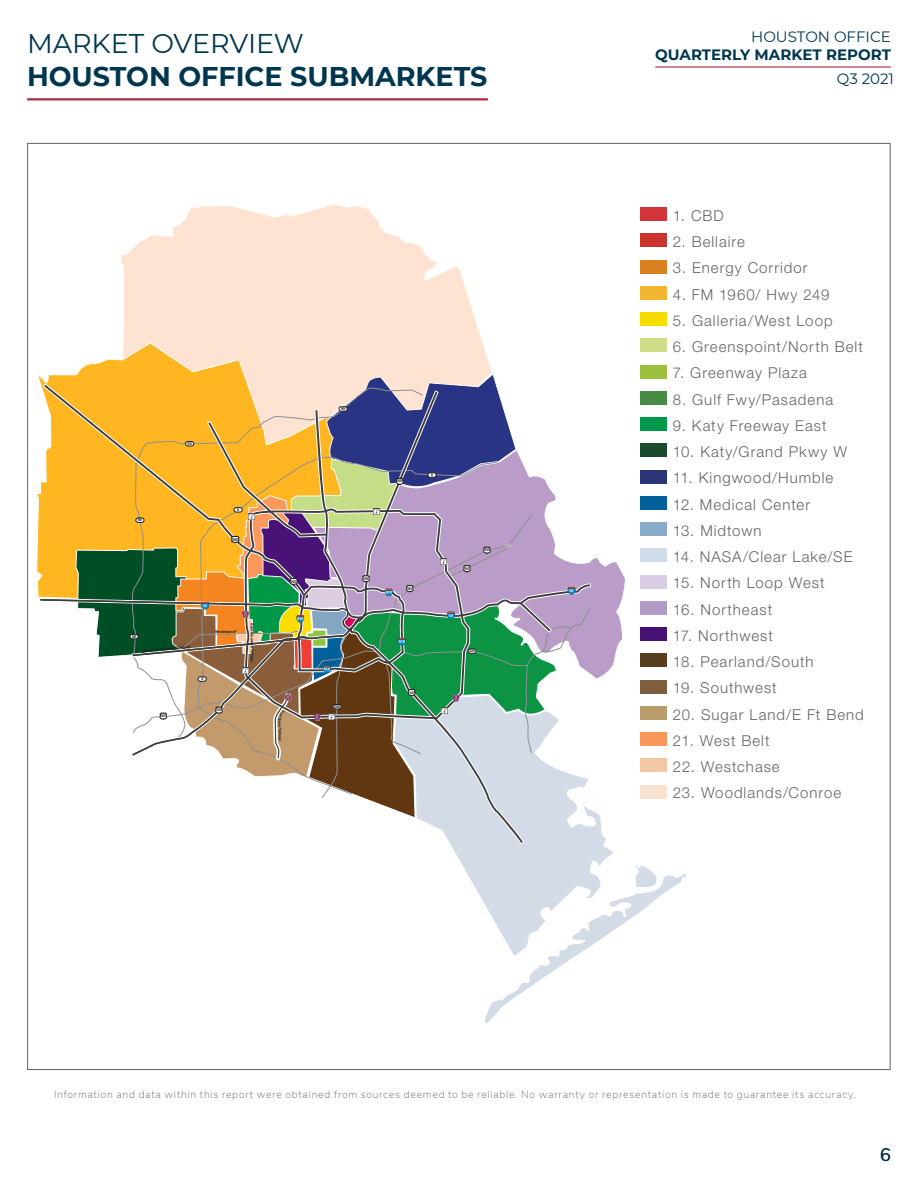
<style>
.page{position:relative;width:918px;height:1188px;background:#fff}
.page>*{position:absolute;margin:0;border:0;box-sizing:border-box;transform-origin:0 0}
.U_-_Page_lines{font:700 27px/32.4px "Montserrat";color:#01364f}
.Body_Headers{font:18px "Nunito Sans";color:#01364f}
.t1{font:300 15px "Helvetica Neue LT Std";letter-spacing:.065em;color:#62656a}
.U_-_Page_lines-2{font:700 15px/18px "Montserrat";color:#01364f;text-align:right}
.U_-_Page_lines-3{font:15px "Montserrat";letter-spacing:-.005em;color:#01364f}
.t2{font:200 10.5px "Nunito Sans";letter-spacing:.07em;color:#62656a}
.t3{font:700 3.75px "Helvetica Neue";color:#231f20}
.t4{font:700 3.75px "Helvetica Neue";color:#fff}
.s1{font-weight:400}
</style>
<div class="page">
<hr style="left:655px;top:66px;width:236px;height:2px;background:#ae2a37">
<hr style="left:27px;top:98px;width:461px;height:2px;background:#ae2a37">
<svg style="left:121px;top:205px;width:371px;height:168px;fill:#ffe3d2"></svg>
<svg style="left:36px;top:342px;width:319px;height:256px;fill:#ffe3d2"></svg>
<svg style="left:592px;top:558px;width:33px;height:121px;fill:#b99cc7"></svg>
<svg style="left:451px;top:811px;width:162px;height:91px;fill:#d3dce6"></svg>
<svg style="left:484px;top:864px;width:203px;height:159px"></svg>
<svg style="left:39px;top:373px;width:553px;height:472px"></svg>
<div style="left:640px;top:207px;width:27px;height:14px;background:#d23439"></div>
<div style="left:640px;top:234px;width:27px;height:13px;background:#c8362f"></div>
<div style="left:640px;top:260px;width:27px;height:13px;background:#d88020"></div>
<div style="left:640px;top:286px;width:27px;height:14px;background:#f3b631"></div>
<div style="left:640px;top:312px;width:27px;height:14px;background:#f7dc00"></div>
<div style="left:640px;top:339px;width:27px;height:13px;background:#d0dc88"></div>
<div style="left:640px;top:365px;width:27px;height:13px;background:#9dbf3b"></div>
<div style="left:640px;top:391px;width:27px;height:14px;background:#488b43"></div>
<div style="left:640px;top:417px;width:27px;height:14px;background:#00994c"></div>
<div style="left:640px;top:444px;width:27px;height:13px;background:#194c2f"></div>
<div style="left:640px;top:470px;width:27px;height:13px;background:#2a3677"></div>
<div style="left:640px;top:496px;width:27px;height:14px;background:#006099"></div>
<div style="left:640px;top:522px;width:27px;height:14px;background:#89abca"></div>
<div style="left:640px;top:549px;width:27px;height:13px;background:#cfdcea"></div>
<div style="left:640px;top:575px;width:27px;height:13px;background:#d8cce2"></div>
<div style="left:640px;top:601px;width:27px;height:14px;background:#b19ac5"></div>
<div style="left:640px;top:627px;width:27px;height:14px;background:#471274"></div>
<div style="left:640px;top:654px;width:27px;height:13px;background:#593d1f"></div>
<div style="left:640px;top:680px;width:27px;height:13px;background:#7f5e3d"></div>
<div style="left:640px;top:706px;width:27px;height:14px;background:#ba9b6a"></div>
<div style="left:640px;top:732px;width:27px;height:14px;background:#f7985a"></div>
<div style="left:640px;top:759px;width:27px;height:13px;background:#f3c7a6"></div>
<div style="left:640px;top:785px;width:27px;height:13px;background:#f8e2d0"></div>
<p class="U_-_Page_lines" style="left:27px;top:26px;width:462px"><span class="s1">MARKET OVERVIEW<br></span>HOUSTON OFFICE SUBMARKETS</p>
<p class="t3" style="left:188px;top:441px;width:6px">99</p>
<p class="t3" style="left:138px;top:517px;width:6px">99</p>
<p class="t3" style="left:237px;top:507px;width:4px">6</p>
<p class="t3" style="left:232px;top:536px;width:8px">290</p>
<p class="t3" style="left:132px;top:634px;width:6px">99</p>
<p class="t3" style="left:141px;top:648px;width:51px;rotate:-5deg">West Park Houston Tollway</p>
<p class="t4" style="left:203px;top:603px;width:6px">10</p>
<p class="t3" style="left:215px;top:629px;width:23px;rotate:-2deg">Westheimer</p>
<p class="t3" style="left:201px;top:676px;width:4px">6</p>
<p class="t3" style="left:161px;top:713px;width:6px">90</p>
<p class="t3" style="left:217px;top:707px;width:6px">59</p>
<p class="t3" style="left:255px;top:623px;width:40px;rotate:90deg">Sam Houston Tollway</p>
<p class="t3" style="left:291px;top:578px;width:8px">290</p>
<p class="t3" style="left:286px;top:712px;width:9px;rotate:119deg">Fort</p>
<p class="t3" style="left:283px;top:718px;width:25px;rotate:88deg">Bend Tollway</p>
<p class="t3" style="left:341px;top:406px;width:6px">99</p>
<p class="t3" style="left:364px;top:576px;width:6px">59</p>
<p class="t3" style="left:334px;top:704px;width:8px">288</p>
<p class="t3" style="left:398px;top:478px;width:6px">59</p>
<p class="t3" style="left:431px;top:472px;width:4px">6</p>
<p class="t3" style="left:408px;top:586px;width:6px">90</p>
<p class="t3" style="left:410px;top:689px;width:6px">45</p>
<p class="t3" style="left:465px;top:566px;width:6px">90</p>
<p class="t3" style="left:485px;top:547px;width:6px">90</p>
<p class="t4" style="left:449px;top:613px;width:6px">10</p>
<p class="t3" style="left:469px;top:648px;width:8px">225</p>
<p class="t4" style="left:569px;top:588px;width:6px">10</p>
<p class="U_-_Page_lines-2" style="left:655px;top:26px;width:237px"><span class="s1">HOUSTON OFFICE<br></span>QUARTERLY MARKET REPORT</p>
<p class="U_-_Page_lines-3" style="left:837px;top:68px;width:59px">Q3 2021</p>
<p class="t1" style="left:673px;top:206px;width:53px">1. CBD</p>
<p class="t1" style="left:673px;top:233px;width:74px">2. Bellaire</p>
<p class="t1" style="left:673px;top:259px;width:136px">3. Energy Corridor</p>
<p class="t1" style="left:673px;top:285px;width:158px">4. FM 1960/ Hwy 249</p>
<p class="t1" style="left:673px;top:311px;width:161px">5. Galleria/West Loop</p>
<p class="t1" style="left:673px;top:338px;width:191px">6. Greenspoint/North Belt</p>
<p class="t1" style="left:673px;top:364px;width:136px">7. Greenway Plaza</p>
<p class="t1" style="left:673px;top:390px;width:162px">8. Gulf Fwy/Pasadena</p>
<p class="t1" style="left:673px;top:416px;width:155px">9. Katy Freeway East</p>
<p class="t1" style="left:673px;top:443px;width:176px">10. Katy/Grand Pkwy W</p>
<p class="t1" style="left:673px;top:469px;width:162px">11. Kingwood/Humble</p>
<p class="t1" style="left:673px;top:495px;width:139px">12. Medical Center</p>
<p class="t1" style="left:673px;top:521px;width:90px">13. Midtown</p>
<p class="t1" style="left:673px;top:548px;width:181px">14. NASA/Clear Lake/SE</p>
<p class="t1" style="left:673px;top:574px;width:153px">15. North Loop West</p>
<p class="t1" style="left:673px;top:600px;width:101px">16. Northeast</p>
<p class="t1" style="left:673px;top:626px;width:101px">17. Northwest</p>
<p class="t1" style="left:673px;top:653px;width:142px">18. Pearland/South</p>
<p class="t1" style="left:673px;top:679px;width:105px">19. Southwest</p>
<p class="t1" style="left:673px;top:705px;width:193px">20. Sugar Land/E Ft Bend</p>
<p class="t1" style="left:673px;top:731px;width:98px">21. West Belt</p>
<p class="t1" style="left:673px;top:758px;width:108px">22. Westchase</p>
<p class="t1" style="left:673px;top:784px;width:170px">23. Woodlands/Conroe</p>
<p class="t2" style="left:54px;top:1087px;width:804px">Information and data within this report were obtained from sources deemed to be reliable. No warranty or representation is made to guarantee its accuracy.</p>
<p class="Body_Headers" style="left:880px;top:1142px;width:12px">6</p>
</div>
